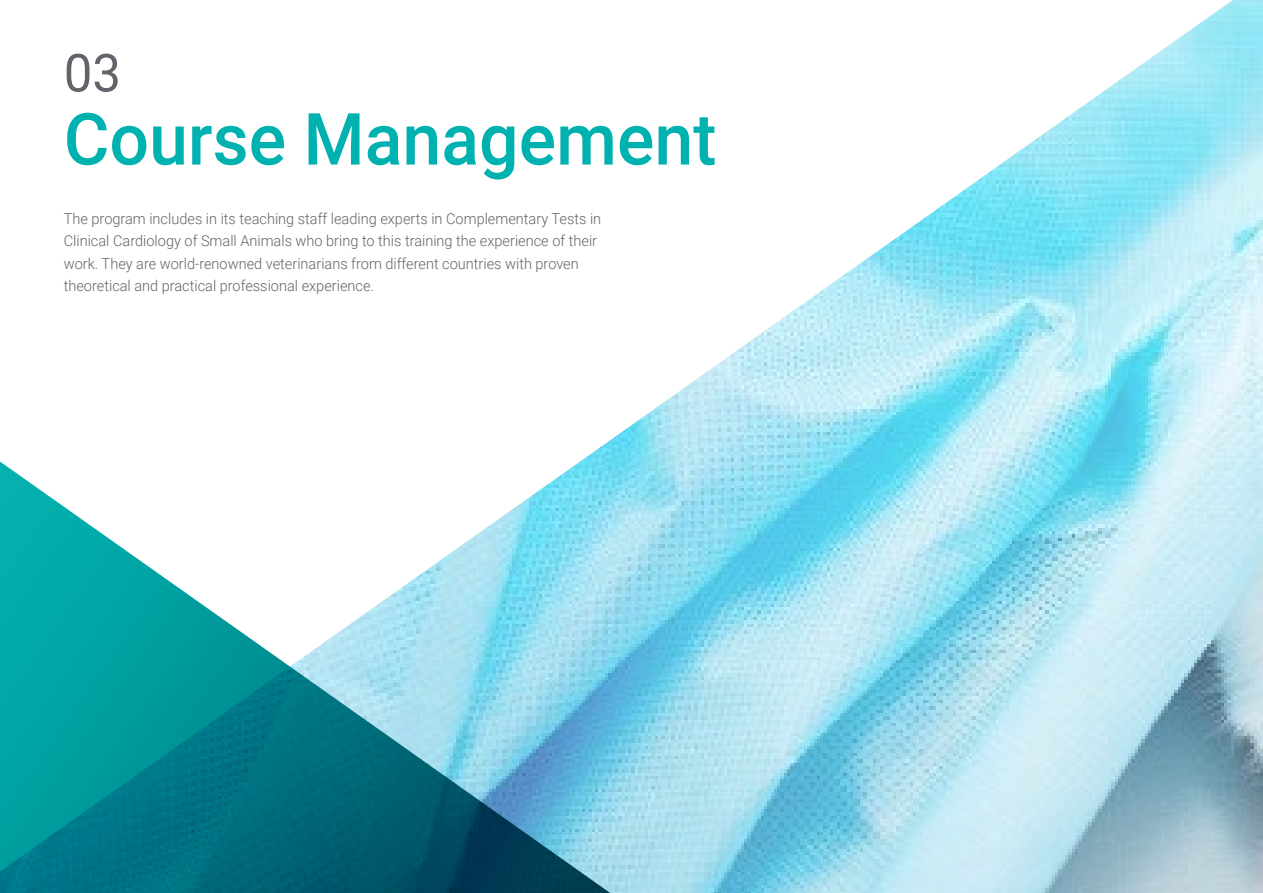
<style>
.page{position:relative;width:1263px;height:893px;background:#fff}
.page>*{position:absolute;margin:0;border:0;box-sizing:border-box;transform-origin:0 0}
.t1{font:500 72px "Roboto";color:#00b2af}
.t2{font:52.5px "Roboto";color:#61646a}
.t3{font:300 15px/22.5px "Roboto";color:#61646a}
</style>
<div class="page">
<img style="left:602px;top:0;width:661px;height:893px">
<svg style="left:0;top:446px;width:640px;height:447px"></svg>
<h2 class="t2" style="left:64px;top:36px;width:59px">03</h2>
<h1 class="t1" style="left:64px;top:89px;width:654px">Course Management</h1>
<p class="t3" style="left:64px;top:207px;width:539px">The program includes in its teaching staff leading experts in Complementary Tests in Clinical Cardiology of Small Animals who bring to this training the experience of their work. They are world-renowned veterinarians from different countries with proven theoretical and practical professional experience.</p>
</div>
